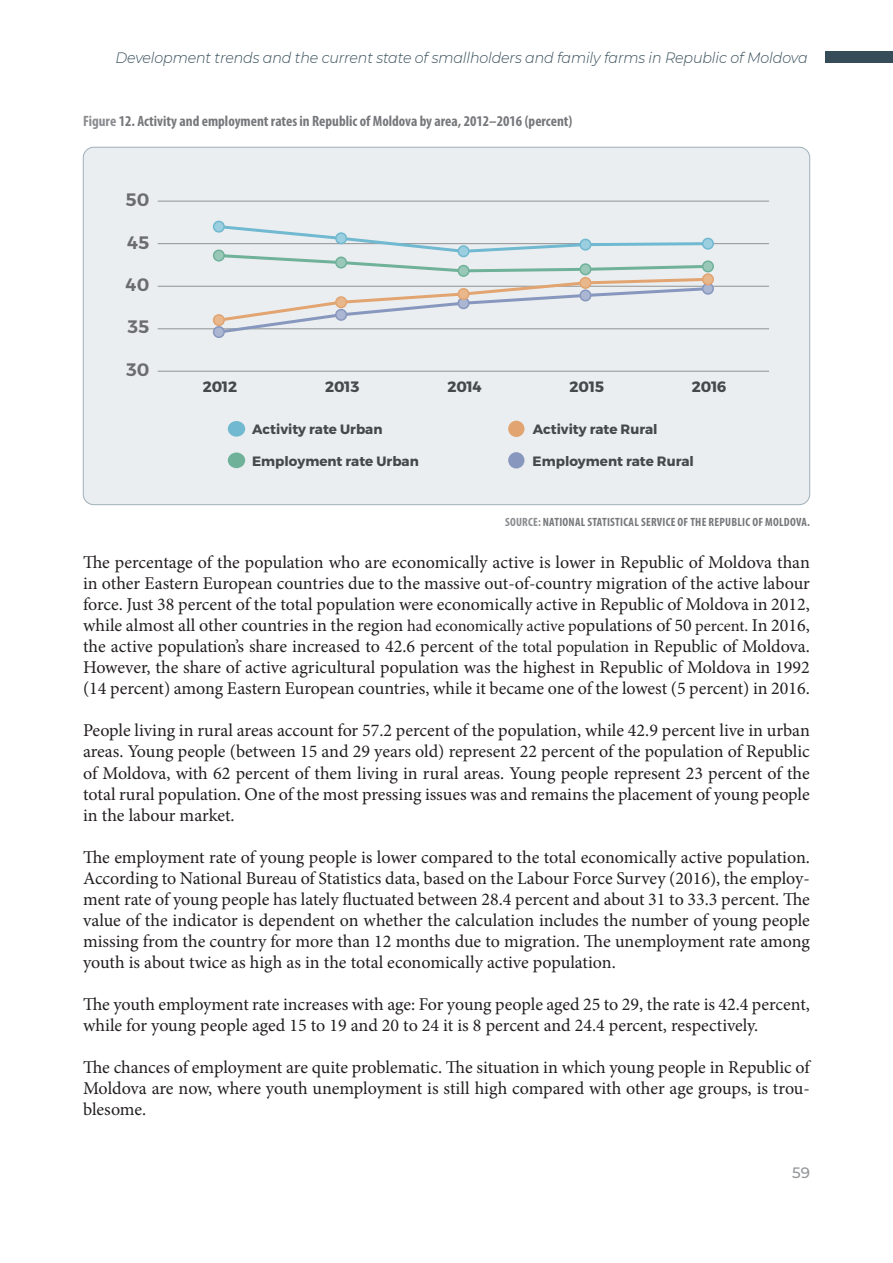
<style>
.page{position:relative;width:893px;height:1263px;background:#fff}
.page>*{position:absolute;margin:0;border:0;box-sizing:border-box;transform-origin:0 0}
.Body_Text{font:18px/21px "Minion Pro";color:#231f20;text-align:justify}
.t1{font:600 18px "Montserrat";color:#6b6d6e}
.t2{font:italic 300 15px "Montserrat";letter-spacing:-.01em;color:#364d59;scale:.95 1}
.FIGURE_CAPTION{font:700 condensed 15px "Myriad Pro";color:#76787b}
.t3{font:700 15px "Montserrat";letter-spacing:-.005em;color:#46494a}
.t4{font:500 15px "Montserrat";color:#939598}
.t5{font:700 13.5px "Montserrat";color:#46494a}
.FIGURE_SOURCE{font:700 condensed 12px "Myriad Pro";letter-spacing:.02em;color:#76787b}
.s1{color:#8a8c8f}
.s2{font-size:16.5px}
</style>
<div class="page">
<div style="left:83px;top:147px;width:727px;height:358px;background:#eaeef0;border-radius:10px"></div>
<hr style="left:158px;top:329px;width:611px;height:1px;background:#909292">
<hr style="left:158px;top:286px;width:611px;height:1px;background:#909292">
<hr style="left:158px;top:243px;width:611px;height:1px;background:#909292">
<hr style="left:158px;top:201px;width:611px;height:1px;background:#909292">
<hr style="left:158px;top:371px;width:611px;height:1px;background:#909292">
<svg style="left:215px;top:224px;width:496px;height:111px"></svg>
<div style="left:703px;top:283px;width:10px;height:11px;background:#abb7d2;border-radius:50%"></div>
<div style="left:702px;top:283px;width:12px;height:12px;border:2px solid #8797be;border-radius:50%"></div>
<div style="left:580px;top:290px;width:11px;height:11px;background:#abb7d2;border-radius:50%"></div>
<div style="left:579px;top:289px;width:12px;height:12px;border:2px solid #8797be;border-radius:50%"></div>
<div style="left:458px;top:298px;width:11px;height:10px;background:#abb7d2;border-radius:50%"></div>
<div style="left:458px;top:297px;width:12px;height:12px;border:2px solid #8797be;border-radius:50%"></div>
<div style="left:336px;top:310px;width:10px;height:10px;background:#abb7d2;border-radius:50%"></div>
<div style="left:335px;top:309px;width:12px;height:12px;border:2px solid #8797be;border-radius:50%"></div>
<div style="left:214px;top:327px;width:10px;height:10px;background:#abb7d2;border-radius:50%"></div>
<div style="left:213px;top:326px;width:12px;height:12px;border:2px solid #8797be;border-radius:50%"></div>
<div style="left:703px;top:261px;width:10px;height:11px;background:#9ac8b8;border-radius:50%"></div>
<div style="left:702px;top:260px;width:12px;height:12px;border:2px solid #6fb199;border-radius:50%"></div>
<div style="left:580px;top:264px;width:11px;height:11px;background:#9ac8b8;border-radius:50%"></div>
<div style="left:579px;top:263px;width:12px;height:12px;border:2px solid #6fb199;border-radius:50%"></div>
<div style="left:458px;top:266px;width:11px;height:10px;background:#9ac8b8;border-radius:50%"></div>
<div style="left:458px;top:265px;width:12px;height:12px;border:2px solid #6fb199;border-radius:50%"></div>
<div style="left:336px;top:257px;width:10px;height:11px;background:#9ac8b8;border-radius:50%"></div>
<div style="left:335px;top:257px;width:12px;height:12px;border:2px solid #6fb199;border-radius:50%"></div>
<div style="left:214px;top:250px;width:10px;height:11px;background:#9ac8b8;border-radius:50%"></div>
<div style="left:213px;top:250px;width:12px;height:12px;border:2px solid #6fb199;border-radius:50%"></div>
<div style="left:703px;top:274px;width:10px;height:11px;background:#e8b78c;border-radius:50%"></div>
<div style="left:702px;top:273px;width:12px;height:12px;border:2px solid #e2a470;border-radius:50%"></div>
<div style="left:580px;top:278px;width:11px;height:10px;background:#e8b78c;border-radius:50%"></div>
<div style="left:579px;top:277px;width:12px;height:12px;border:2px solid #e2a470;border-radius:50%"></div>
<div style="left:458px;top:289px;width:11px;height:10px;background:#e8b78c;border-radius:50%"></div>
<div style="left:458px;top:288px;width:12px;height:12px;border:2px solid #e2a470;border-radius:50%"></div>
<div style="left:336px;top:297px;width:10px;height:10px;background:#e8b78c;border-radius:50%"></div>
<div style="left:335px;top:296px;width:12px;height:12px;border:2px solid #e2a470;border-radius:50%"></div>
<div style="left:214px;top:315px;width:10px;height:10px;background:#e8b78c;border-radius:50%"></div>
<div style="left:213px;top:314px;width:12px;height:12px;border:2px solid #e2a470;border-radius:50%"></div>
<div style="left:703px;top:238px;width:10px;height:11px;background:#9bcede;border-radius:50%"></div>
<div style="left:702px;top:238px;width:12px;height:12px;border:2px solid #70b9d0;border-radius:50%"></div>
<div style="left:580px;top:239px;width:11px;height:11px;background:#9bcede;border-radius:50%"></div>
<div style="left:579px;top:239px;width:12px;height:12px;border:2px solid #70b9d0;border-radius:50%"></div>
<div style="left:458px;top:246px;width:11px;height:11px;background:#9bcede;border-radius:50%"></div>
<div style="left:458px;top:245px;width:12px;height:12px;border:2px solid #70b9d0;border-radius:50%"></div>
<div style="left:336px;top:233px;width:10px;height:11px;background:#9bcede;border-radius:50%"></div>
<div style="left:335px;top:232px;width:12px;height:12px;border:2px solid #70b9d0;border-radius:50%"></div>
<div style="left:214px;top:221px;width:10px;height:11px;background:#9bcede;border-radius:50%"></div>
<div style="left:213px;top:221px;width:12px;height:12px;border:2px solid #70b9d0;border-radius:50%"></div>
<div style="left:508px;top:421px;width:16px;height:16px;background:#e2a470;border-radius:50%"></div>
<div style="left:228px;top:421px;width:17px;height:16px;background:#70b9d0;border-radius:50%"></div>
<div style="left:508px;top:452px;width:16px;height:16px;background:#8797be;border-radius:50%"></div>
<div style="left:228px;top:452px;width:17px;height:16px;background:#6fb199;border-radius:50%"></div>
<div style="left:825px;top:51px;width:68px;height:12px;background:#364d59"></div>
<p class="t2" style="left:116px;top:47px;width:730px">Development trends and the current state of smallholders and family farms in Republic of Moldova</p>
<p class="FIGURE_CAPTION" style="left:83px;top:112px;width:491px"><span class="s1">Figure</span> 12. Activity and employment rates in Republic of Moldova by area, 2012–2016 (percent)</p>
<p class="t1" style="left:126px;top:185px;width:25px">50</p>
<p class="t1" style="left:127px;top:228px;width:24px">45</p>
<p class="t1" style="left:126px;top:270px;width:25px">40</p>
<p class="t1" style="left:127px;top:313px;width:23px">35</p>
<p class="t1" style="left:126px;top:355px;width:25px">30</p>
<p class="t3" style="left:203px;top:375px;width:36px">2012</p>
<p class="t3" style="left:325px;top:375px;width:36px">2013</p>
<p class="t3" style="left:447px;top:375px;width:36px">2014</p>
<p class="t3" style="left:570px;top:375px;width:36px">2015</p>
<p class="t3" style="left:692px;top:375px;width:36px">2016</p>
<p class="t5" style="left:252px;top:418px;width:132px">Activity rate Urban</p>
<p class="t5" style="left:533px;top:418px;width:126px">Activity rate Rural</p>
<p class="t5" style="left:252px;top:450px;width:168px">Employment rate Urban</p>
<p class="t5" style="left:533px;top:450px;width:163px">Employment rate Rural</p>
<p class="FIGURE_SOURCE" style="left:505px;top:514px;width:306px"><span class="s1">SOURCE:</span> NATIONAL STATISTICAL SERVICE OF THE REPUBLIC OF MOLDOVA.</p>
<p class="Body_Text" style="left:83px;top:552px;width:728px">The percentage of the population who are economically active is lower in Republic of Moldova than in other Eastern European countries due to the massive out-of-country migration of the active labour force. Just 38 percent of the total population were economically active in Republic of Moldova in 2012, while almost all other countries in the region <span class="s2">had economically active p</span>opulations of 50 <span class="s2">percent.</span> In 2016, the active population’s share increased to 42.6 percent <span class="s2">of the total population</span> in Republic of Moldova.<br>However, the share of active agricultural population was the highest in Republic of Moldova in 1992 (14 percent) among Eastern European countries, while it became one of the lowest (5 percent) in 2016.</p>
<p class="Body_Text" style="left:83px;top:720px;width:728px">People living in rural areas account for 57.2 percent of the population, while 42.9 percent live in urban areas. Young people (between 15 and 29 years old) represent 22 percent of the population of Republic of Moldova, with 62 percent of them living in rural areas. Young people represent 23 percent of the total rural population. One of the most pressing issues was and remains the placement of young people in the labour market.</p>
<p class="Body_Text" style="left:83px;top:846px;width:728px">The employment rate of young people is lower compared to the total economically active population.<br>According to National Bureau of Statistics data, based on the Labour Force Survey (2016), the employ&shy;ment rate of young people has lately fluctuated between 28.4 percent and about 31 to 33.3 percent. The value of the indicator is dependent on whether the calculation includes the number of young people missing from the country for more than 12 months due to migration. The unemployment rate among youth is about twice as high as in the total economically active population.</p>
<p class="Body_Text" style="left:83px;top:994px;width:728px">The youth employment rate increases with age: For young people aged 25 to 29, the rate is 42.4 percent, while for young people aged 15 to 19 and 20 to 24 it is 8 percent and 24.4 percent, respectively.</p>
<p class="Body_Text" style="left:83px;top:1057px;width:728px">The chances of employment are quite problematic. The situation in which young people in Republic of Moldova are now, where youth unemployment is still high compared with other age groups, is trou&shy;blesome.</p>
<p class="t4" style="left:792px;top:1163px;width:19px">59</p>
</div>
